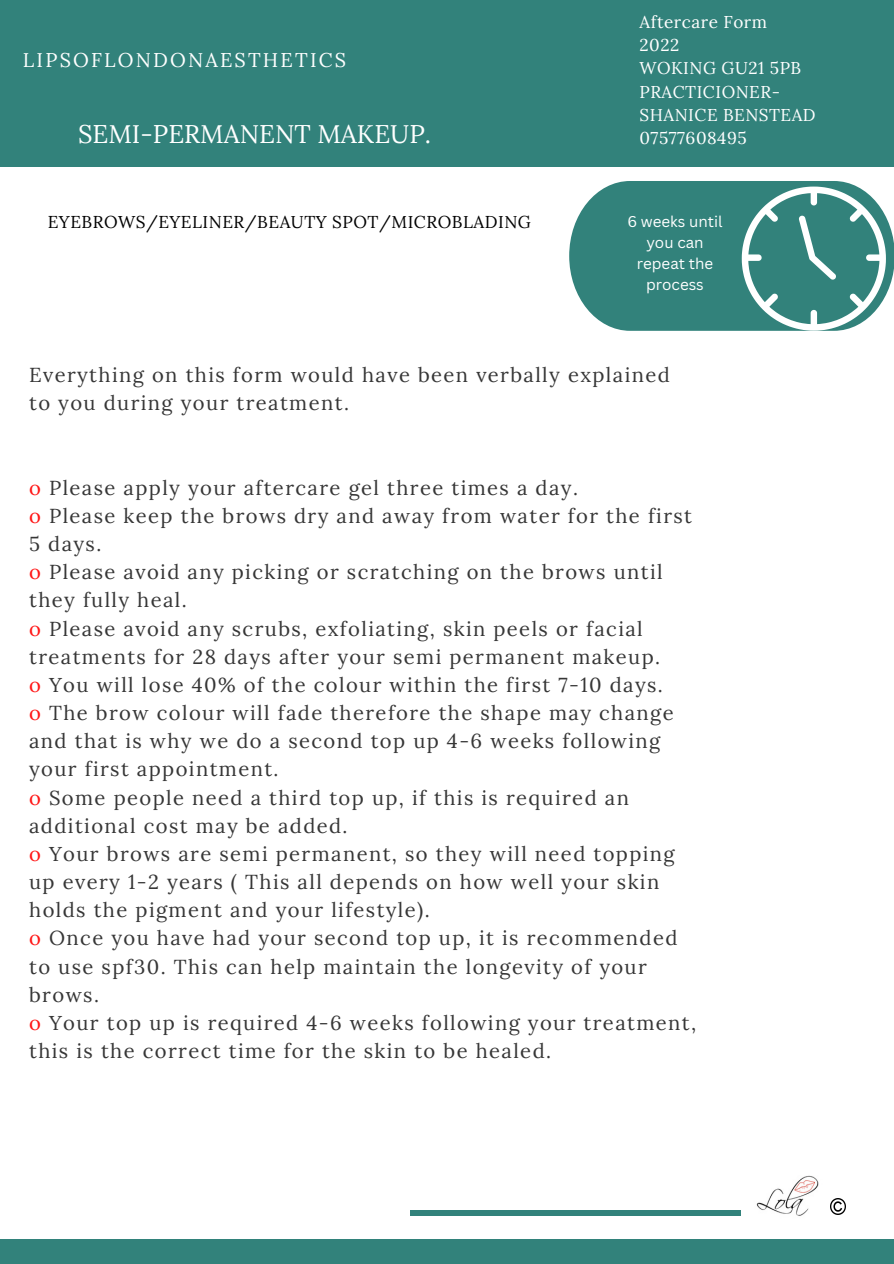
<style>
.page{position:relative;width:894px;height:1264px;background:#fff}
.page>*{position:absolute;margin:0;border:0;box-sizing:border-box;transform-origin:0 0}
.t1{font:25.5px "Lora";color:#fff}
.t2{font:20.25px/28.2px "Lora";letter-spacing:.07em;color:#363636}
.t3{font:19.8px "Lora";letter-spacing:.11em;color:#fff}
.t4{font:17.1px/23.2px "Lora";letter-spacing:.03em;color:#fff}
.t5{font:17.1px "Lora";letter-spacing:.03em;color:#000}
.t6{font:15.15px/21px "Canva Sans";color:#fff;text-align:center}
.s1{color:#ff1616}
</style>
<div class="page">
<div style="left:0;top:0;width:893px;height:167px;background:#32827b"></div>
<div style="left:410px;top:1209px;width:331px;height:6px;background:#32827b"></div>
<div style="left:0;top:1238px;width:893px;height:25px;background:#32827b"></div>
<img style="left:830px;top:1198px;width:15px;height:16px">
<img style="left:756px;top:1175px;width:63px;height:41px">
<svg style="left:569px;top:181px;width:324px;height:150px;fill:#32827b"></svg>
<svg style="left:741px;top:187px;width:144px;height:144px"></svg>
<p class="t3" style="left:23px;top:47px;width:324px">LIPSOFLONDONAESTHETICS</p>
<p class="t4" style="left:639px;top:10px;width:178px">Aftercare Form<br>2022<br>WOKING GU21 5PB<br>PRACTICIONER-<br>SHANICE BENSTEAD</p>
<p class="t1" style="left:78px;top:117px;width:354px">SEMI-PERMANENT MAKEUP.</p>
<p class="t4" style="left:639px;top:126px;width:109px">07577608495</p>
<p class="t5" style="left:48px;top:211px;width:484px">EYEBROWS/EYELINER/BEAUTY SPOT/MICROBLADING</p>
<p class="t6" style="left:627px;top:211px;width:97px">6 weeks until you can repeat the process</p>
<p class="t2" style="left:29px;top:360px;width:642px">Everything on this form would have been verbally explained to you during your treatment.</p>
<p class="t2" style="left:29px;top:473px;width:668px"><span class="s1">o</span> Please apply your aftercare gel three times a day.<br><span class="s1">o</span> Please keep the brows dry and away from water for the first 5 days.<br><span class="s1">o</span> Please avoid any picking or scratching on the brows until they fully heal.<br><span class="s1">o</span> Please avoid any scrubs, exfoliating, skin peels or facial treatments for 28 days after your semi permanent makeup.<br><span class="s1">o</span> You will lose 40% of the colour within the first 7-10 days.<br><span class="s1">o</span> The brow colour will fade therefore the shape may change and that is why we do a second top up 4-6 weeks following your first appointment.<br><span class="s1">o</span> Some people need a third top up, if this is required an additional cost may be added.<br><span class="s1">o</span> Your brows are semi permanent, so they will need topping up every 1-2 years ( This all depends on how well your skin holds the pigment and your lifestyle).<br><span class="s1">o</span> Once you have had your second top up, it is recommended to use spf30. This can help maintain the longevity of your brows.<br><span class="s1">o</span> Your top up is required 4-6 weeks following your treatment, this is the correct time for the skin to be healed.</p>
</div>
